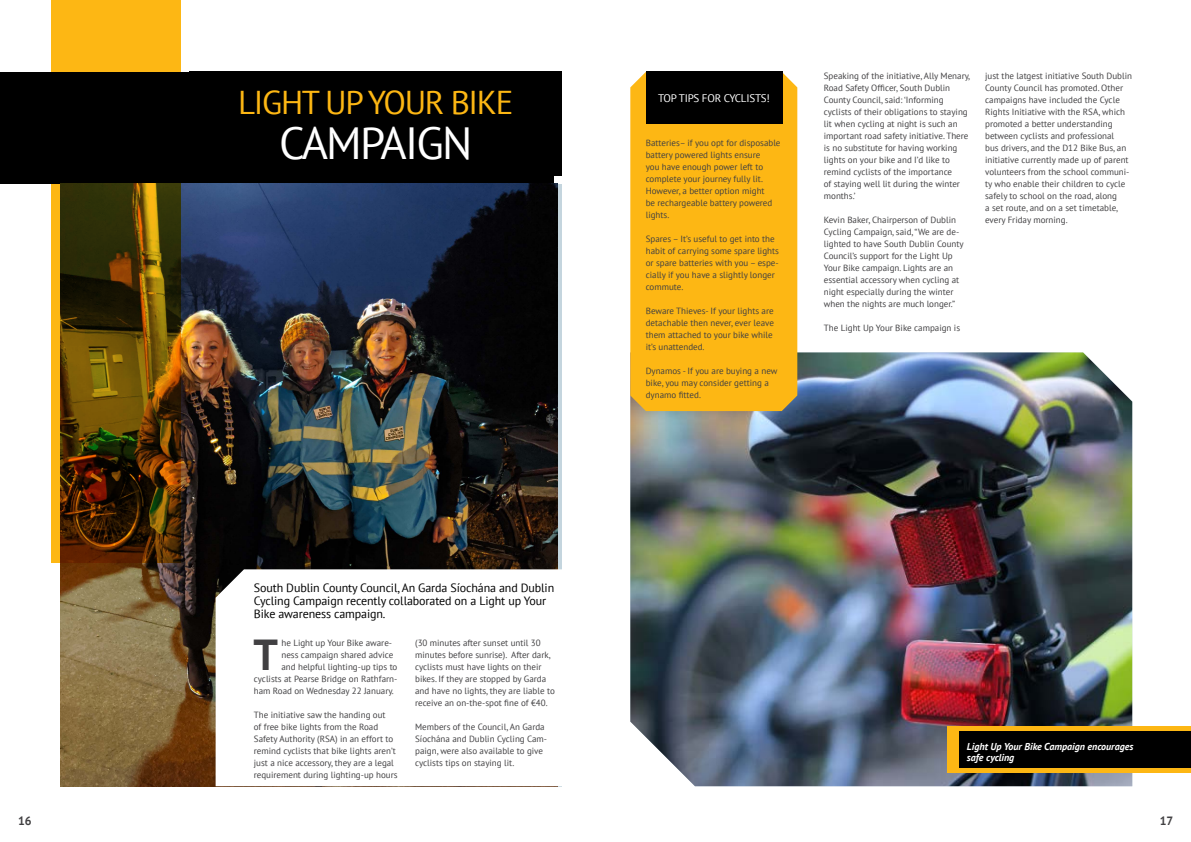
<style>
.page{position:relative;width:1191px;height:842px;background:#fff}
.page>*{position:absolute;margin:0;border:0;box-sizing:border-box;transform-origin:0 0}
.t1{font:45px "PT Sans";letter-spacing:-.04em;color:#fff}
.t2{font:700 43.3px "PT Sans";color:#414042}
.t3{font:33px "PT Sans";letter-spacing:-.04em;color:#fdb714}
.t4{font:12px/13px "PT Sans";letter-spacing:-.01em;color:#000}
.t5{font:700 12px "PT Sans";color:#414042}
.t6{font:11px "PT Sans";letter-spacing:-.02em;color:#fff}
.t7{font:italic 700 10px/11px "PT Sans";color:#fff}
.t8{font:9px/12px "PT Sans";color:#414042}
</style>
<div class="page">
<div style="left:0;top:72px;width:554px;height:112px;background:#000"></div>
<img style="left:60px;top:184px;width:497px;height:602px">
<svg style="left:216px;top:569px;width:346px;height:217px"></svg>
<div style="left:189px;top:72px;width:373px;height:104px;background:#000"></div>
<svg style="left:52px;top:0;width:129px;height:563px"></svg>
<img style="left:630px;top:352px;width:502px;height:434px">
<div style="left:630px;top:72px;width:167px;height:339px;background:#fdb714"></div>
<div style="left:646px;top:72px;width:136px;height:52px;background:#000"></div>
<div style="left:947px;top:726px;width:244px;height:46px;background:#fdb714"></div>
<div style="left:960px;top:731px;width:231px;height:36px;background:#000"></div>
<h3 class="t3" style="left:238px;top:81px;width:277px">LIGHT UP YOUR BIKE</h3>
<h1 class="t1" style="left:279px;top:114px;width:195px">CAMPAIGN</h1>
<h3 class="t4" style="left:254px;top:581px;width:302px">South Dublin County Council, An Garda Síochána and Dublin<br>Cycling Campaign recently collaborated on a Light up Your<br>Bike awareness campaign.</h3>
<h2 class="t2" style="left:253px;top:626px;width:26px">T</h2>
<p class="t8" style="left:281px;top:637px;width:112px">he Light up Your Bike aware-</p>
<p class="t8" style="left:281px;top:649px;width:113px">ness campaign shared advice</p>
<p class="t8" style="left:281px;top:661px;width:117px">and helpful lighting-up tips to</p>
<p class="t8" style="left:254px;top:673px;width:145px">cyclists at Pearse Bridge on Rathfarn-</p>
<p class="t8" style="left:254px;top:685px;width:141px">ham Road on Wednesday 22 January.</p>
<p class="t8" style="left:254px;top:709px;width:145px">The initiative saw the handing out<br>of free bike lights from the Road Safety Authority (RSA) in an effort to remind cyclists that bike lights aren’t just a nice accessory, they are a legal requirement during lighting-up hours</p>
<p class="t8" style="left:415px;top:637px;width:141px">(30 minutes after sunset until 30 minutes before sunrise). After dark, cyclists must have lights on their bikes. If they are stopped by Garda and have no lights, they are liable to receive an on-the-spot fine of €40.</p>
<p class="t8" style="left:415px;top:721px;width:133px">Members of the Council, An Garda<br>Síochána and Dublin Cycling Cam&shy;paign, were also available to give cyclists tips on staying lit.</p>
<p class="t6" style="left:658px;top:91px;width:113px">TOP TIPS FOR CYCLISTS!</p>
<p class="t8" style="left:646px;top:137px;width:136px">Batteries– if you opt for disposable battery powered lights ensure<br>you have enough power left to complete your journey fully lit.<br>However, a better option might<br>be rechargeable battery powered lights.</p>
<p class="t8" style="left:646px;top:233px;width:135px">Spares – It’s useful to get into the habit of carrying some spare lights or spare batteries with you – espe&shy;cially if you have a slightly longer commute.</p>
<p class="t8" style="left:646px;top:305px;width:130px">Beware Thieves- If your lights are detachable then never, ever leave them attached to your bike while it’s unattended.</p>
<p class="t8" style="left:646px;top:365px;width:133px">Dynamos - If you are buying a new bike, you may consider getting a dynamo fitted.</p>
<p class="t8" style="left:824px;top:69px;width:148px">Speaking of the initiative, Ally Menary, Road Safety Officer, South Dublin County Council, said: ‘Informing cyclists of their obligations to staying lit when cycling at night is such an important road safety initiative. There is no substitute for having working lights on your bike and I’d like to remind cyclists of the importance<br>of staying well lit during the winter months.’</p>
<p class="t8" style="left:824px;top:213px;width:141px">Kevin Baker, Chairperson of Dublin Cycling Campaign, said, “We are de&shy;lighted to have South Dublin County Council’s support for the Light Up Your Bike campaign. Lights are an essential accessory when cycling at night especially during the winter when the nights are much longer.”</p>
<p class="t8" style="left:824px;top:321px;width:138px">The Light Up Your Bike campaign is</p>
<p class="t8" style="left:985px;top:69px;width:148px">just the latgest initiative South Dublin County Council has promoted. Other campaigns have included the Cycle Rights Initiative with the RSA, which promoted a better understanding between cyclists and professional<br>bus drivers, and the D12 Bike Bus, an initiative currently made up of parent volunteers from the school communi&shy;ty who enable their children to cycle safely to school on the road, along<br>a set route, and on a set timetable, every Friday morning.</p>
<p class="t7" style="left:967px;top:740px;width:168px">Light Up Your Bike Campaign encourages safe cycling</p>
<h3 class="t5" style="left:18px;top:813px;width:15px">16</h3>
<h3 class="t5" style="left:1159px;top:812px;width:15px">17</h3>
</div>
